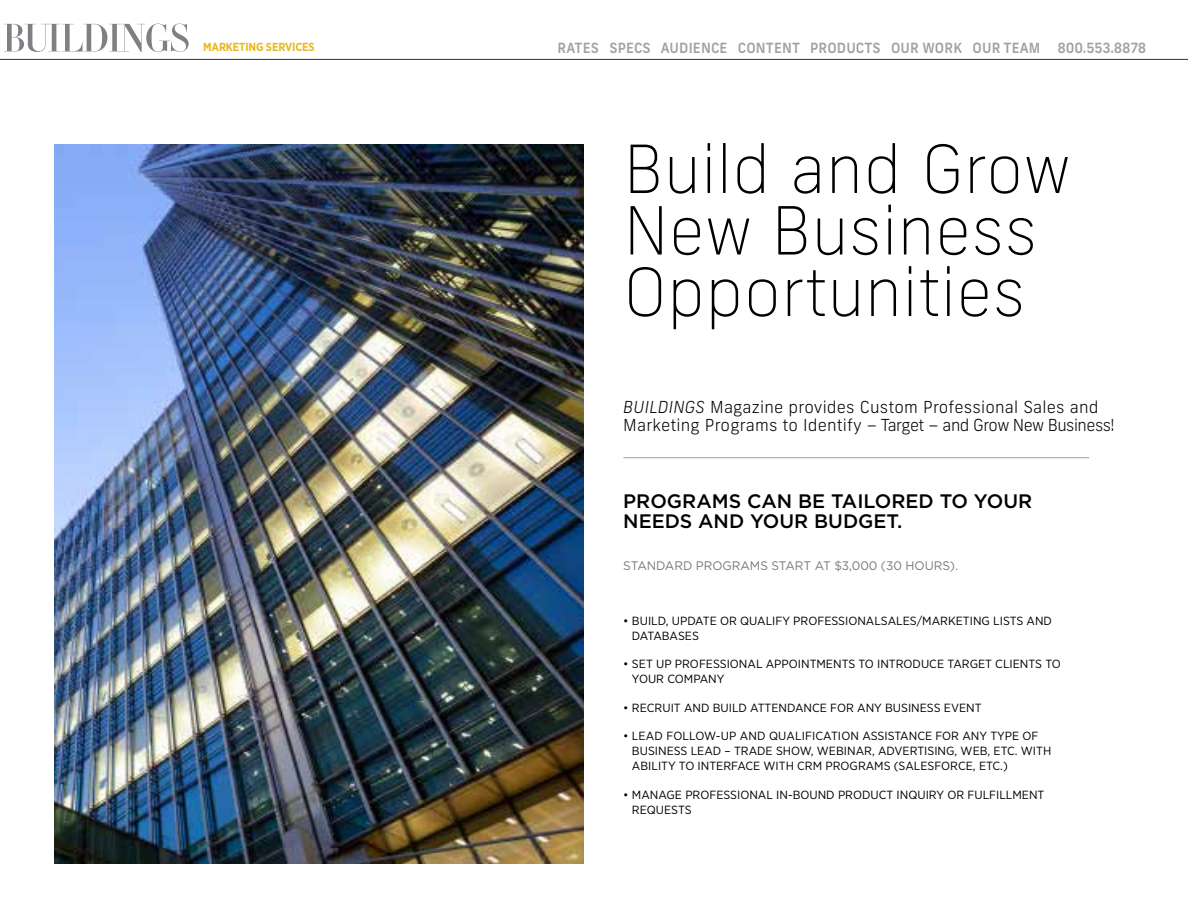
<style>
.page{position:relative;width:1188px;height:918px;background:#fff}
.page>*{position:absolute;margin:0;border:0;box-sizing:border-box;transform-origin:0 0}
.t1{font:100 66.15px/61.5px "Frank New";color:#000}
.t2{font:500 19.5px/19.5px "Gotham";color:#000}
.t3{font:300 16.5px/18px "Frank New";letter-spacing:.01em;color:#000}
.t4{font:500 14.1px "Frank New";letter-spacing:.01em;color:#9ca49b;scale:.96 1}
.t5{font:12.3px "Gotham";letter-spacing:-.005em;color:#77787b}
.t6{font:11.85px/15px "Gotham Narrow";color:#000;scale:1.06 1}
.t7{font:700 11.7px "Gotham Narrow";letter-spacing:-.01em;color:#e9b820;scale:.96 1}
.s1{font-style:italic}
</style>
<div class="page">
<svg style="left:4px;top:24px;width:185px;height:28px"></svg>
<hr style="left:0;top:59px;width:1188px;height:1px;background:#30323f">
<img style="left:54px;top:144px;width:530px;height:720px">
<hr style="left:623px;top:457px;width:466px;height:1px;background:#98a197">
<p class="t7" style="left:203px;top:40px;width:118px">MARKETING SERVICES</p>
<p class="t4" style="left:558px;top:39px;width:615px">RATES SPECS AUDIENCE CONTENT PRODUCTS OUR WORK OUR TEAM 800.553.8878</p>
<h1 class="t1" style="left:623px;top:138px;width:449px">Build and Grow<br>New Business<br>Opportunities</h1>
<h3 class="t3" style="left:623px;top:398px;width:493px"><span class="s1">BUILDINGS</span> Magazine provides Custom Professional Sales and<br>Marketing Programs to Identify – Target – and Grow New Business!</h3>
<h2 class="t2" style="left:623px;top:491px;width:410px">PROGRAMS CAN BE TAILORED TO YOUR<br>NEEDS AND YOUR BUDGET.</h2>
<p class="t5" style="left:623px;top:558px;width:336px">STANDARD PROGRAMS START AT $3,000 (30 HOURS).</p>
<p class="t6" style="left:632px;top:613px;width:398px;text-indent:-9px">• BUILD, UPDATE OR QUALIFY PROFESSIONALSALES/MARKETING LISTS AND<br>DATABASES</p>
<p class="t6" style="left:632px;top:657px;width:406px;text-indent:-9px">• SET UP PROFESSIONAL APPOINTMENTS TO INTRODUCE TARGET CLIENTS TO<br>YOUR COMPANY</p>
<p class="t6" style="left:623px;top:700px;width:340px">• RECRUIT AND BUILD ATTENDANCE FOR ANY BUSINESS EVENT</p>
<p class="t6" style="left:632px;top:729px;width:397px;text-indent:-9px">• LEAD FOLLOW-UP AND QUALIFICATION ASSISTANCE FOR ANY TYPE OF<br>BUSINESS LEAD – TRADE SHOW, WEBINAR, ADVERTISING, WEB, ETC. WITH<br>ABILITY TO INTERFACE WITH CRM PROGRAMS (SALESFORCE, ETC.)</p>
<p class="t6" style="left:632px;top:787px;width:391px;text-indent:-9px">• MANAGE PROFESSIONAL IN-BOUND PRODUCT INQUIRY OR FULFILLMENT<br>REQUESTS</p>
</div>
